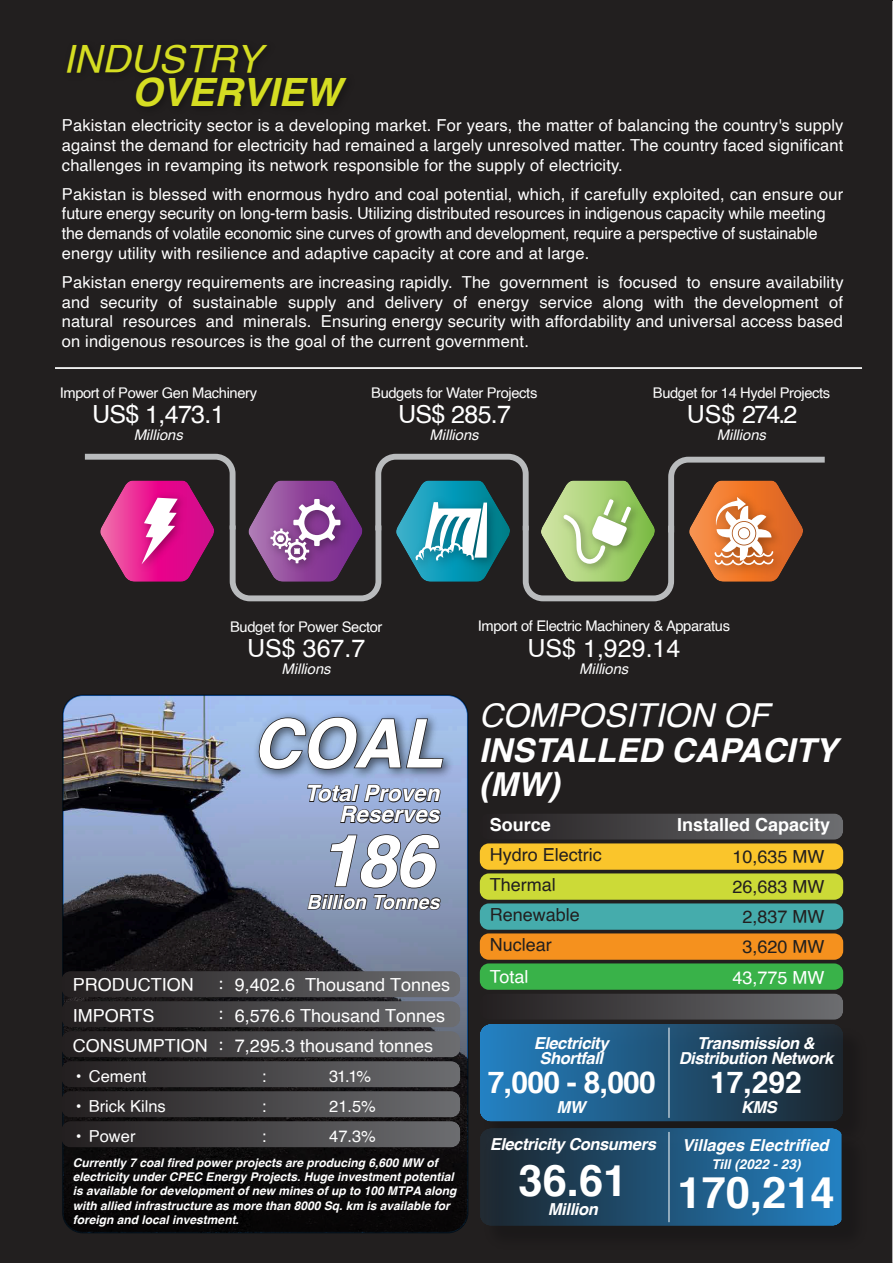
<style>
.page{position:relative;width:893px;height:1263px;background:#221f1f}
.page>*{position:absolute;margin:0;border:0;box-sizing:border-box;transform-origin:0 0}
.t1{font:italic 700 72px "Helvetica";color:#fff}
.t2{font:700 43.5px "Helvetica";color:#fff}
.t3{font:italic 39px "Helvetica";color:#d5dd22}
.t4{font:italic 700 39px "Helvetica";color:#d5dd22}
.t5{font:italic 700 33px/34.5px "Helvetica";color:#fff}
.t6{font:italic 33px "Helvetica";color:#fff}
.t7{font:700 30px "Helvetica";letter-spacing:-.025em;color:#fff}
.t8{font:25.05px "Helvetica";letter-spacing:-.01em;color:#fff}
.t9{font:italic 700 22.5px/21px "Helvetica";color:#fff;text-align:right}
.t10{font:italic 700 19.5px "Helvetica";color:#fff}
.t11{font:18px "Helvetica";color:#fff}
.t12{font:18px "Helvetica";color:#221f1f}
.t13{font:700 18px "Helvetica";color:#fff}
.t14{font:18px "Myriad Pro";color:#fff}
.t15{font:16.5px/19.8px "Helvetica";letter-spacing:.01em;color:#fff;text-align:justify}
.t16{font:italic 700 16.5px/15px "Helvetica";letter-spacing:-.025em;color:#fff;text-align:center}
.t17{font:italic 700 16.5px "Helvetica";color:#fff}
.t18{font:14.7px "Helvetica";letter-spacing:-.025em;color:#fff}
.t19{font:italic 14.7px "Helvetica";color:#fff}
.t20{font:italic 700 13.5px "Helvetica";color:#fff}
.t21{font:italic 700 12px/14.4px "Helvetica";color:#fff}
</style>
<div class="page">
<hr style="left:55px;top:367px;width:807px;height:2px;background:#fff">
<svg style="left:84px;top:453px;width:741px;height:149px"></svg>
<svg style="left:65px;top:697px;width:403px;height:535px;background:#484d5b"></svg>
<div style="left:62px;top:694px;width:406px;height:539px;border:2px solid #1e75b8;border-radius:20px"></div>
<img style="left:249px;top:707px;width:210px;height:77px">
<img style="left:250px;top:708px;width:207px;height:76px">
<svg style="left:257px;top:716px;width:187px;height:54px;background:#b0bdd0"></svg>
<svg style="left:62px;top:971px;width:398px;height:176px"></svg>
<svg style="left:306px;top:783px;width:136px;height:41px"></svg>
<svg style="left:306px;top:833px;width:135px;height:78px;background:#7986a2"></svg>
<svg style="left:480px;top:1128px;width:361px;height:98px;background:#225478"></svg>
<svg style="left:525px;top:813px;width:318px;height:27px;background:#4a484a"></svg>
<div style="left:480px;top:843px;width:363px;height:27px;background:#fac52b;border-radius:9px"></div>
<div style="left:480px;top:873px;width:363px;height:27px;background:#ccda37;border-radius:9px"></div>
<div style="left:480px;top:903px;width:363px;height:27px;background:#45acac;border-radius:9px"></div>
<div style="left:480px;top:933px;width:363px;height:27px;background:#f5911e;border-radius:9px"></div>
<div style="left:480px;top:963px;width:363px;height:27px;background:#39b249;border-radius:9px"></div>
<svg style="left:480px;top:993px;width:363px;height:129px;background:#274e6a"></svg>
<hr style="left:669px;top:1132px;width:1px;height:90px;background:#fff">
<hr style="left:669px;top:1027px;width:1px;height:91px;background:#fff">
<hr style="left:892px;top:1px;width:1px;height:1262px;background:#fff">
<h3 class="t3" style="left:63px;top:37px;width:200px">INDUSTRY</h3>
<h3 class="t4" style="left:132px;top:77px;width:211px">OVERVIEW</h3>
<p class="t15" style="left:62px;top:117px;width:783px">Pakistan electricity sector is a developing market. For years, the matter of balancing the country's supply against the demand for electricity had remained a largely unresolved matter. The country faced significant challenges in revamping its network responsible for the supply of electricity.</p>
<p class="t15" style="left:62px;top:185px;width:783px;text-align:left">Pakistan is blessed with enormous hydro and coal potential, which, if carefully exploited, can ensure our future energy security on long-term basis. Utilizing distributed resources in indigenous capacity while meeting the demands of volatile economic sine curves of growth and development, require a perspective of sustainable energy utility with resilience and adaptive capacity at core and at large.</p>
<p class="t15" style="left:62px;top:273px;width:783px">Pakistan energy requirements are increasing rapidly. The government is focused to ensure availability and security of sustainable supply and delivery of energy service along with the development of natural resources and minerals. Ensuring energy security with affordability and universal access based on indigenous resources is the goal of the current government.</p>
<p class="t18" style="left:60px;top:386px;width:199px">Import of Power Gen Machinery</p>
<h3 class="t8" style="left:92px;top:403px;width:134px">US$ 1,473.1</h3>
<p class="t19" style="left:134px;top:427px;width:51px">Millions</p>
<p class="t18" style="left:371px;top:386px;width:168px">Budgets for Water Projects</p>
<h3 class="t8" style="left:398px;top:403px;width:115px">US$ 285.7</h3>
<p class="t19" style="left:430px;top:427px;width:51px">Millions</p>
<p class="t18" style="left:653px;top:386px;width:179px">Budget for 14 Hydel Projects</p>
<h3 class="t8" style="left:687px;top:403px;width:112px">US$ 274.2</h3>
<p class="t19" style="left:717px;top:427px;width:51px">Millions</p>
<p class="t18" style="left:230px;top:620px;width:154px">Budget for Power Sector</p>
<h3 class="t8" style="left:247px;top:637px;width:120px">US$ 367.7</h3>
<p class="t19" style="left:282px;top:660px;width:51px">Millions</p>
<h3 class="t9" style="left:305px;top:785px;width:136px">Total Proven<br>Reserves</h3>
<h1 class="t1" style="left:318px;top:833px;width:117px">186</h1>
<p class="t10" style="left:307px;top:894px;width:134px">Billion Tonnes</p>
<p class="t11" style="left:73px;top:977px;width:122px">PRODUCTION</p>
<p class="t11" style="left:235px;top:977px;width:217px">9,402.6 Thousand Tonnes</p>
<p class="t11" style="left:73px;top:1007px;width:83px">IMPORTS</p>
<p class="t11" style="left:235px;top:1007px;width:212px">6,576.6 Thousand Tonnes</p>
<p class="t11" style="left:73px;top:1037px;width:137px">CONSUMPTION</p>
<p class="t11" style="left:235px;top:1037px;width:200px">7,295.3 thousand tonnes</p>
<p class="t15" style="left:76px;top:1067px;width:72px">ï Cement</p>
<p class="t15" style="left:262px;top:1067px;width:6px">:</p>
<p class="t15" style="left:329px;top:1067px;width:43px">31.1%</p>
<p class="t15" style="left:76px;top:1097px;width:91px">ï Brick Kilns</p>
<p class="t15" style="left:262px;top:1097px;width:6px">:</p>
<p class="t15" style="left:329px;top:1097px;width:48px">21.5%</p>
<p class="t15" style="left:76px;top:1127px;width:61px">ï Power</p>
<p class="t15" style="left:262px;top:1127px;width:6px">:</p>
<p class="t15" style="left:329px;top:1127px;width:48px">47.3%</p>
<p class="t14" style="left:219px;top:972px;width:5px">:</p>
<p class="t14" style="left:219px;top:1003px;width:5px">:</p>
<p class="t14" style="left:219px;top:1033px;width:5px">:</p>
<p class="t21" style="left:73px;top:1156px;width:385px">Currently 7 coal fired power projects are producing 6,600 MW of electricity under CPEC Energy Projects. Huge investment potential is available for development of new mines of up to 100 MTPA along with allied infrastructure as more than 8000 Sq. km is available for foreign and local investment.</p>
<p class="t18" style="left:478px;top:620px;width:254px">Import of Electric Machinery &amp; Apparatus</p>
<h3 class="t8" style="left:528px;top:637px;width:154px">US$ 1,929.14</h3>
<p class="t19" style="left:579px;top:660px;width:51px">Millions</p>
<h3 class="t6" style="left:479px;top:697px;width:291px">COMPOSITION OF</h3>
<h3 class="t5" style="left:479px;top:736px;width:360px">INSTALLED CAPACITY (MW)</h3>
<p class="t13" style="left:490px;top:818px;width:63px">Source</p>
<p class="t13" style="left:677px;top:818px;width:155px">Installed Capacity</p>
<p class="t12" style="left:490px;top:847px;width:114px">Hydro Electric</p>
<p class="t12" style="left:733px;top:849px;width:94px">10,635 MW</p>
<p class="t12" style="left:490px;top:877px;width:68px">Thermal</p>
<p class="t12" style="left:733px;top:879px;width:94px">26,683 MW</p>
<p class="t12" style="left:490px;top:907px;width:92px">Renewable</p>
<p class="t12" style="left:743px;top:909px;width:84px">2,837 MW</p>
<p class="t12" style="left:490px;top:937px;width:64px">Nuclear</p>
<p class="t12" style="left:743px;top:939px;width:84px">3,620 MW</p>
<p class="t11" style="left:490px;top:969px;width:40px">Total</p>
<p class="t11" style="left:733px;top:970px;width:94px">43,775 MW</p>
<p class="t16" style="left:534px;top:1037px;width:76px">Electricity<br>Shortfall</p>
<h3 class="t7" style="left:488px;top:1071px;width:169px">7,000 - 8,000</h3>
<p class="t16" style="left:556px;top:1101px;width:30px">MW</p>
<p class="t16" style="left:490px;top:1138px;width:168px">Electricity Consumers</p>
<h2 class="t2" style="left:519px;top:1163px;width:110px">36.61</h2>
<p class="t16" style="left:548px;top:1203px;width:51px">Million</p>
<p class="t16" style="left:679px;top:1037px;width:156px">Transmission &amp;<br>Distribution Network</p>
<h3 class="t7" style="left:710px;top:1071px;width:93px">17,292</h3>
<p class="t16" style="left:741px;top:1101px;width:37px">KMS</p>
<p class="t17" style="left:682px;top:1139px;width:148px">Villages Electrified</p>
<p class="t20" style="left:711px;top:1159px;width:91px">Till (2022 - 23)</p>
<h2 class="t2" style="left:677px;top:1175px;width:159px">170,214</h2>
</div>
